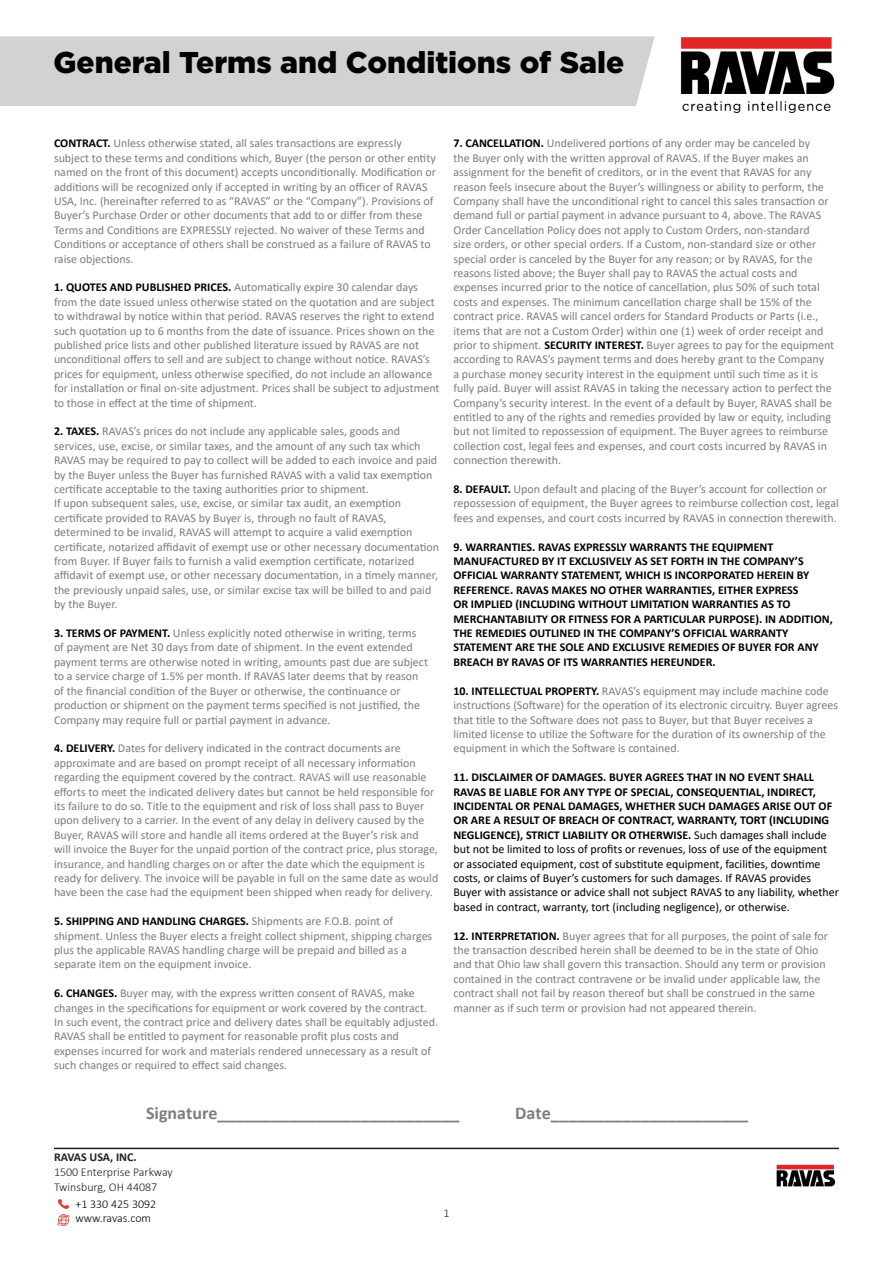
<style>
.page{position:relative;width:893px;height:1263px;background:#fff}
.page>*{position:absolute;margin:0;border:0;box-sizing:border-box;transform-origin:0 0}
.t1{font:900 30px "Gotham";color:#000}
.t2{font:700 18px "Calibri";color:#7b7d7f}
.t3{font:12px/14.4px "Calibri";color:#7a7c7f}
.t4{font:12px/14.4px "Calibri";color:#000}
.t5{font:700 12px/14.4px "Calibri";color:#000}
.t6{font:300 12px "Calibri";color:#231f20}
.t7{font:300 12px "Calibri";color:#000}
.t8{font:700 12px "Calibri";color:#231f20}
.s1{font-weight:700;color:#000}
.s2{font-weight:700}
</style>
<div class="page">
<div style="left:0;top:36px;width:655px;height:70px;background:#d1d2d4"></div>
<img style="left:680px;top:37px;width:155px;height:77px">
<hr style="left:54px;top:1148px;width:785px;height:1px;background:#231f20">
<img style="left:776px;top:1164px;width:60px;height:23px">
<svg style="left:59px;top:1200px;width:9px;height:9px"></svg>
<img style="left:57px;top:1214px;width:13px;height:13px">
<p class="t1" style="left:53px;top:45px;width:572px">General Terms and Conditions of Sale</p>
<p class="t3" style="left:54px;top:136px;width:384px"><span class="s1">CONTRACT.</span> Unless otherwise stated, all sales transactions are expressly subject to these terms and conditions which, Buyer (the person or other entity named on the front of this document) accepts unconditionally. Modification or additions will be recognized only if accepted in writing by an officer of RAVAS USA, Inc. (hereinafter referred to as “RAVAS” or the “Company”). Provisions of Buyer’s Purchase Order or other documents that add to or differ from these Terms and Conditions are EXPRESSLY rejected. No waiver of these Terms and Conditions or acceptance of others shall be construed as a failure of RAVAS to raise objections.</p>
<p class="t3" style="left:54px;top:280px;width:387px"><span class="s1">1. QUOTES AND PUBLISHED PRICES.</span> Automatically expire 30 calendar days from the date issued unless otherwise stated on the quotation and are subject to withdrawal by notice within that period. RAVAS reserves the right to extend such quotation up to 6 months from the date of issuance. Prices shown on the published price lists and other published literature issued by RAVAS are not unconditional offers to sell and are subject to change without notice. RAVAS’s prices for equipment, unless otherwise specified, do not include an allowance for installation or final on-site adjustment. Prices shall be subject to adjustment to those in effect at the time of shipment.</p>
<p class="t3" style="left:54px;top:424px;width:385px"><span class="s1">2. TAXES.</span> RAVAS’s prices do not include any applicable sales, goods and services, use, excise, or similar taxes, and the amount of any such tax which RAVAS may be required to pay to collect will be added to each invoice and paid by the Buyer unless the Buyer has furnished RAVAS with a valid tax exemption certificate acceptable to the taxing authorities prior to shipment.</p>
<p class="t3" style="left:54px;top:496px;width:386px">If upon subsequent sales, use, excise, or similar tax audit, an exemption certificate provided to RAVAS by Buyer is, through no fault of RAVAS, determined to be invalid, RAVAS will attempt to acquire a valid exemption certificate, notarized affidavit of exempt use or other necessary documentation from Buyer. If Buyer fails to furnish a valid exemption certificate, notarized affidavit of exempt use, or other necessary documentation, in a timely manner, the previously unpaid sales, use, or similar excise tax will be billed to and paid by the Buyer.</p>
<p class="t3" style="left:54px;top:626px;width:376px"><span class="s1">3. TERMS OF PAYMENT.</span> Unless explicitly noted otherwise in writing, terms of payment are Net 30 days from date of shipment. In the event extended payment terms are otherwise noted in writing, amounts past due are subject to a service charge of 1.5% per month. If RAVAS later deems that by reason of the financial condition of the Buyer or otherwise, the continuance or production or shipment on the payment terms specified is not justified, the Company may require full or partial payment in advance.</p>
<p class="t3" style="left:54px;top:741px;width:386px"><span class="s1">4. DELIVERY.</span> Dates for delivery indicated in the contract documents are approximate and are based on prompt receipt of all necessary information regarding the equipment covered by the contract. RAVAS will use reasonable efforts to meet the indicated delivery dates but cannot be held responsible for its failure to do so. Title to the equipment and risk of loss shall pass to Buyer upon delivery to a carrier. In the event of any delay in delivery caused by the Buyer, RAVAS will store and handle all items ordered at the Buyer’s risk and will invoice the Buyer for the unpaid portion of the contract price, plus storage, insurance, and handling charges on or after the date which the equipment is ready for delivery. The invoice will be payable in full on the same date as would have been the case had the equipment been shipped when ready for delivery.</p>
<p class="t3" style="left:54px;top:914px;width:380px"><span class="s1">5. SHIPPING AND HANDLING CHARGES.</span> Shipments are F.O.B. point of shipment. Unless the Buyer elects a freight collect shipment, shipping charges plus the applicable RAVAS handling charge will be prepaid and billed as a separate item on the equipment invoice.</p>
<p class="t3" style="left:54px;top:986px;width:386px"><span class="s1">6. CHANGES.</span> Buyer may, with the express written consent of RAVAS, make changes in the specifications for equipment or work covered by the contract.<br>In such event, the contract price and delivery dates shall be equitably adjusted.<br>RAVAS shall be entitled to payment for reasonable profit plus costs and expenses incurred for work and materials rendered unnecessary as a result of such changes or required to effect said changes.</p>
<p class="t3" style="left:453px;top:136px;width:382px"><span class="s1">7. CANCELLATION.</span> Undelivered portions of any order may be canceled by<br>the Buyer only with the written approval of RAVAS. If the Buyer makes an assignment for the benefit of creditors, or in the event that RAVAS for any reason feels insecure about the Buyer’s willingness or ability to perform, the Company shall have the unconditional right to cancel this sales transaction or demand full or partial payment in advance pursuant to 4, above. The RAVAS Order Cancellation Policy does not apply to Custom Orders, non-standard<br>size orders, or other special orders. If a Custom, non-standard size or other special order is canceled by the Buyer for any reason; or by RAVAS, for the reasons listed above; the Buyer shall pay to RAVAS the actual costs and expenses incurred prior to the notice of cancellation, plus 50% of such total costs and expenses. The minimum cancellation charge shall be 15% of the contract price. RAVAS will cancel orders for Standard Products or Parts (i.e., items that are not a Custom Order) within one (1) week of order receipt and prior to shipment. <span class="s1">SECURITY INTEREST.</span> Buyer agrees to pay for the equipment according to RAVAS’s payment terms and does hereby grant to the Company<br>a purchase money security interest in the equipment until such time as it is fully paid. Buyer will assist RAVAS in taking the necessary action to perfect the Company’s security interest. In the event of a default by Buyer, RAVAS shall be entitled to any of the rights and remedies provided by law or equity, including but not limited to repossession of equipment. The Buyer agrees to reimburse collection cost, legal fees and expenses, and court costs incurred by RAVAS in connection therewith.</p>
<p class="t3" style="left:453px;top:482px;width:387px"><span class="s1">8. DEFAULT.</span> Upon default and placing of the Buyer’s account for collection or repossession of equipment, the Buyer agrees to reimburse collection cost, legal fees and expenses, and court costs incurred by RAVAS in connection therewith.</p>
<p class="t5" style="left:453px;top:539px;width:381px">9. WARRANTIES. RAVAS EXPRESSLY WARRANTS THE EQUIPMENT MANUFACTURED BY IT EXCLUSIVELY AS SET FORTH IN THE COMPANY’S OFFICIAL WARRANTY STATEMENT, WHICH IS INCORPORATED HEREIN BY REFERENCE. RAVAS MAKES NO OTHER WARRANTIES, EITHER EXPRESS<br>OR IMPLIED (INCLUDING WITHOUT LIMITATION WARRANTIES AS TO MERCHANTABILITY OR FITNESS FOR A PARTICULAR PURPOSE). IN ADDITION, THE REMEDIES OUTLINED IN THE COMPANY’S OFFICIAL WARRANTY STATEMENT ARE THE SOLE AND EXCLUSIVE REMEDIES OF BUYER FOR ANY BREACH BY RAVAS OF ITS WARRANTIES HEREUNDER.</p>
<p class="t3" style="left:453px;top:683px;width:386px"><span class="s1">10. INTELLECTUAL PROPERTY.</span> RAVAS’s equipment may include machine code instructions (Software) for the operation of its electronic circuitry. Buyer agrees that title to the Software does not pass to Buyer, but that Buyer receives a limited license to utilize the Software for the duration of its ownership of the equipment in which the Software is contained.</p>
<p class="t4" style="left:453px;top:770px;width:387px"><span class="s2">11. DISCLAIMER OF DAMAGES. BUYER AGREES THAT IN NO EVENT SHALL RAVAS BE LIABLE FOR ANY TYPE OF SPECIAL, CONSEQUENTIAL, INDIRECT, INCIDENTAL OR PENAL DAMAGES, WHETHER SUCH DAMAGES ARISE OUT OF OR ARE A RESULT OF BREACH OF CONTRACT, WARRANTY, TORT (INCLUDING NEGLIGENCE), STRICT LIABILITY OR OTHERWISE.</span> Such damages shall include but not be limited to loss of profits or revenues, loss of use of the equipment or associated equipment, cost of substitute equipment, facilities, downtime costs, or claims of Buyer’s customers for such damages. If RAVAS provides Buyer with assistance or advice shall not subject RAVAS to any liability, whether based in contract, warranty, tort (including negligence), or otherwise.</p>
<p class="t3" style="left:453px;top:928px;width:376px"><span class="s1">12. INTERPRETATION.</span> Buyer agrees that for all purposes, the point of sale for the transaction described herein shall be deemed to be in the state of Ohio and that Ohio law shall govern this transaction. Should any term or provision contained in the contract contravene or be invalid under applicable law, the contract shall not fail by reason thereof but shall be construed in the same manner as if such term or provision had not appeared therein.</p>
<h2 class="t2" style="left:146px;top:1100px;width:315px">Signature___________________________</h2>
<h2 class="t2" style="left:515px;top:1101px;width:234px">Date______________________</h2>
<p class="t8" style="left:54px;top:1149px;width:84px">RAVAS USA, INC.</p>
<p class="t6" style="left:54px;top:1165px;width:120px">1500 Enterprise Parkway</p>
<p class="t6" style="left:54px;top:1179px;width:105px">Twinsburg, OH 44087</p>
<p class="t7" style="left:75px;top:1196px;width:83px">+1 330 425 3092</p>
<p class="t7" style="left:75px;top:1211px;width:77px">www.ravas.com</p>
<p class="t6" style="left:443px;top:1206px;width:8px">1</p>
</div>
